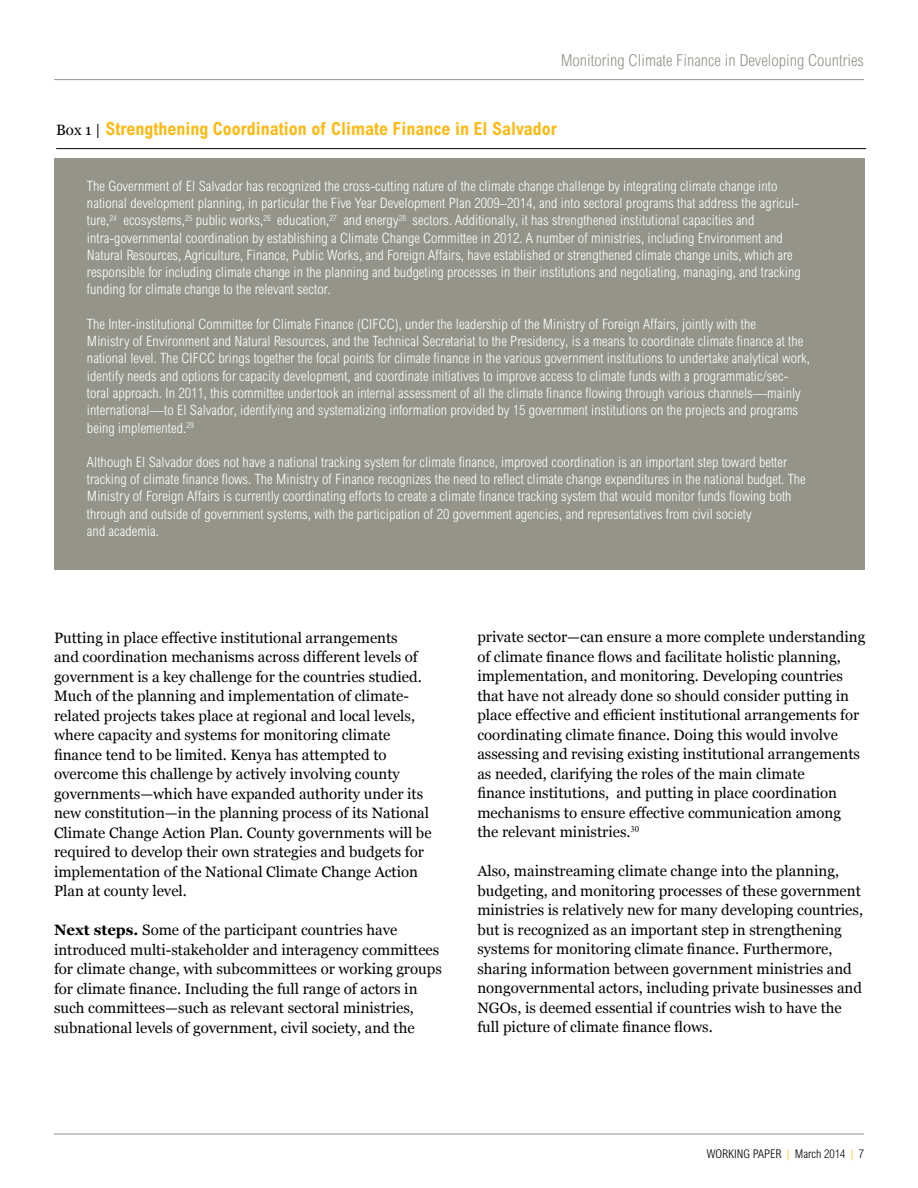
<style>
.page{position:relative;width:918px;height:1188px;background:#fff}
.page>*{position:absolute;margin:0;border:0;box-sizing:border-box;transform-origin:0 0}
.t1{font:700 condensed 18px "Arial MT Std";color:#fdb913}
.t2{font:300 condensed 16.5px "Arial MT Std";color:#94948b}
.t3{font:15px/19.5px "Georgia";color:#000}
.t4{font:300 condensed 14.25px/17.2px "Arial MT Std";letter-spacing:.005em;color:#fff}
.t5{font:300 condensed 12px "Arial MT Std";color:#000}
.s1{font-family:"Georgia";font-weight:400;font-stretch:normal;font-size:15px;color:#000}
.s2{font-weight:700}
.s3{color:#fdb913}
</style>
<div class="page">
<hr style="left:54px;top:79px;width:810px;height:1px;background:#94948b">
<hr style="left:54px;top:1134px;width:810px;height:1px;background:#94948b">
<div style="left:55px;top:158px;width:810px;height:412px;background:#94948b"></div>
<hr style="left:56px;top:148px;width:810px;height:1px;background:#000">
<p class="t2" style="left:561px;top:51px;width:305px">Monitoring Climate Finance in Developing Countries</p>
<p class="t1" style="left:56px;top:118px;width:502px"><span class="s1">Box 1 |</span> Strengthening Coordination of Climate Finance in El Salvador</p>
<p class="t4" style="left:87px;top:177px;width:715px">The Government of El Salvador has recognized the cross-cutting nature of the climate change challenge by integrating climate change into national development planning, in particular the Five Year Development Plan 2009–2014, and into sectoral programs that address the agricul&shy;ture,<sup>24</sup> ecosystems,<sup>25</sup> public works,<sup>26</sup> education,<sup>27</sup> and energy<sup>28</sup> sectors. Additionally, it has strengthened institutional capacities and intra-governmental coordination by establishing a Climate Change Committee in 2012. A number of ministries, including Environment and Natural Resources, Agriculture, Finance, Public Works, and Foreign Affairs, have established or strengthened climate change units, which are responsible for including climate change in the planning and budgeting processes in their institutions and negotiating, managing, and tracking funding for climate change to the relevant sector.</p>
<p class="t4" style="left:87px;top:315px;width:725px">The Inter-institutional Committee for Climate Finance (CIFCC), under the leadership of the Ministry of Foreign Affairs, jointly with the<br>Ministry of Environment and Natural Resources, and the Technical Secretariat to the Presidency, is a means to coordinate climate finance at the national level. The CIFCC brings together the focal points for climate finance in the various government institutions to undertake analytical work, identify needs and options for capacity development, and coordinate initiatives to improve access to climate funds with a programmatic/sec&shy;toral approach. In 2011, this committee undertook an internal assessment of all the climate finance flowing through various channels—mainly international—to El Salvador, identifying and systematizing information provided by 15 government institutions on the projects and programs being implemented.<sup>29</sup></p>
<p class="t4" style="left:87px;top:453px;width:720px">Although El Salvador does not have a national tracking system for climate finance, improved coordination is an important step toward better tracking of climate finance flows. The Ministry of Finance recognizes the need to reflect climate change expenditures in the national budget. The Ministry of Foreign Affairs is currently coordinating efforts to create a climate finance tracking system that would monitor funds flowing both through and outside of government systems, with the participation of 20 government agencies, and representatives from civil society<br>and academia.</p>
<p class="t3" style="left:54px;top:627px;width:379px">Putting in place effective institutional arrangements<br>and coordination mechanisms across different levels of government is a key challenge for the countries studied.<br>Much of the planning and implementation of climate&shy;related projects takes place at regional and local levels, where capacity and systems for monitoring climate finance tend to be limited. Kenya has attempted to overcome this challenge by actively involving county governments—which have expanded authority under its new constitution—in the planning process of its National Climate Change Action Plan. County governments will be required to develop their own strategies and budgets for implementation of the National Climate Change Action Plan at county level.</p>
<p class="t3" style="left:54px;top:920px;width:389px"><span class="s2">Next steps.</span> Some of the participant countries have introduced multi-stakeholder and interagency committees for climate change, with subcommittees or working groups for climate finance. Including the full range of actors in such committees—such as relevant sectoral ministries, subnational levels of government, civil society, and the</p>
<p class="t3" style="left:477px;top:627px;width:390px">private sector—can ensure a more complete understanding of climate finance flows and facilitate holistic planning, implementation, and monitoring. Developing countries that have not already done so should consider putting in place effective and efficient institutional arrangements for coordinating climate finance. Doing this would involve assessing and revising existing institutional arrangements as needed, clarifying the roles of the main climate<br>finance institutions, and putting in place coordination mechanisms to ensure effective communication among the relevant ministries.<sup>30</sup></p>
<p class="t3" style="left:477px;top:861px;width:387px">Also, mainstreaming climate change into the planning, budgeting, and monitoring processes of these government ministries is relatively new for many developing countries, but is recognized as an important step in strengthening systems for monitoring climate finance. Furthermore, sharing information between government ministries and nongovernmental actors, including private businesses and NGOs, is deemed essential if countries wish to have the full picture of climate finance flows.</p>
<p class="t5" style="left:707px;top:1147px;width:159px">WORKING PAPER <span class="s3">|</span> March 2014 <span class="s3">|</span> 7</p>
</div>
